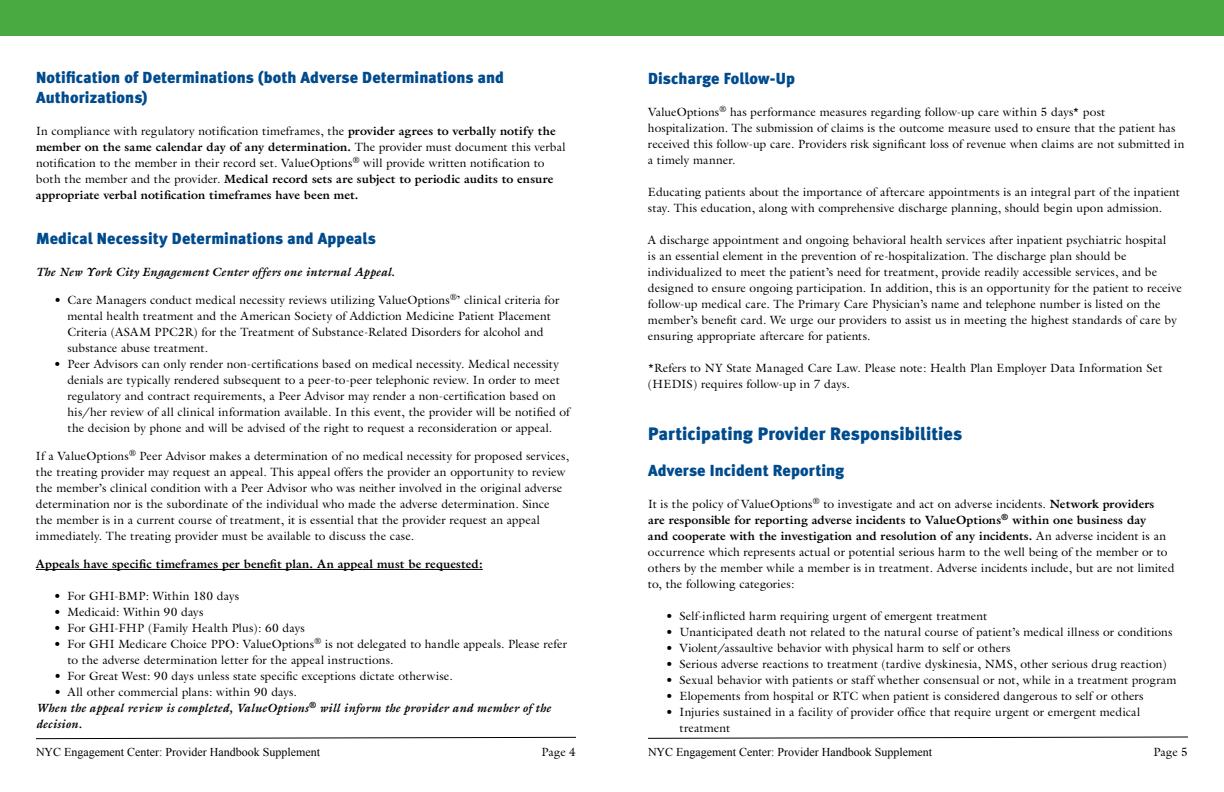
<style>
.page{position:relative;width:1224px;height:792px;background:#fff}
.page>*{position:absolute;margin:0;border:0;box-sizing:border-box;transform-origin:0 0}
.t1{font:900 18px "Meta";letter-spacing:.005em;color:#004b8d}
.t2{font:900 16px/20px "Meta";letter-spacing:.005em;color:#004b8d}
.t3{font:12px/16px "Galliard";letter-spacing:.005em;color:#000}
.t4{font:italic 700 12px/16px "Galliard";letter-spacing:.015em;color:#000}
.t5{font:12px "Times New Roman";color:#000}
.t6{font:700 12px "Galliard";letter-spacing:.015em;color:#000}
.s1{font-weight:700}
.s2{font-weight:400;font-style:normal}
</style>
<div class="page">
<svg style="left:36px;top:736px;width:540px;height:4px"></svg>
<svg style="left:648px;top:736px;width:540px;height:3px"></svg>
<hr style="left:36px;top:569px;width:447px;height:1px;background:#000">
<div style="left:0;top:0;width:1224px;height:36px;background:#49aa42"></div>
<h2 class="t2" style="left:36px;top:68px;width:470px">Notification of Determinations (both Adverse Determinations and<br>Authorizations)</h2>
<p class="t3" style="left:36px;top:123px;width:531px">In compliance with regulatory notification timeframes, the <span class="s1">provider agrees to verbally notify the member on the same calendar day of any determination.</span> The provider must document this verbal notification to the member in their record set. ValueOptions<sup>®</sup> will provide written notification to both the member and the provider. <span class="s1">Medical record sets are subject to periodic audits to ensure appropriate verbal notification timeframes have been met.</span></p>
<h2 class="t2" style="left:36px;top:229px;width:342px">Medical Necessity Determinations and Appeals</h2>
<p class="t4" style="left:36px;top:264px;width:360px">The New York City Engagement Center offers one internal Appeal.</p>
<p class="t3" style="left:67px;top:292px;width:493px;text-indent:-13px">• Care Managers conduct medical necessity reviews utilizing ValueOptions<sup>®</sup>’ clinical criteria for mental health treatment and the American Society of Addiction Medicine Patient Placement Criteria (ASAM PPC2R) for the Treatment of Substance-Related Disorders for alcohol and substance abuse treatment.</p>
<p class="t3" style="left:67px;top:356px;width:504px;text-indent:-14px">• Peer Advisors can only render non-certifications based on medical necessity. Medical necessity denials are typically rendered subsequent to a peer-to-peer telephonic review. In order to meet regulatory and contract requirements, a Peer Advisor may render a non-certification based on his/her review of all clinical information available. In this event, the provider will be notified of the decision by phone and will be advised of the right to request a reconsideration or appeal.</p>
<p class="t3" style="left:36px;top:448px;width:535px">If a ValueOptions<sup>®</sup> Peer Advisor makes a determination of no medical necessity for proposed services, the treating provider may request an appeal. This appeal offers the provider an opportunity to review the member’s clinical condition with a Peer Advisor who was neither involved in the original adverse determination nor is the subordinate of the individual who made the adverse determination. Since the member is in a current course of treatment, it is essential that the provider request an appeal immediately. The treating provider must be available to discuss the case.</p>
<p class="t6" style="left:36px;top:556px;width:448px">Appeals have specific timeframes per benefit plan. An appeal must be requested:</p>
<p class="t3" style="left:54px;top:588px;width:187px">• For GHI-BMP: Within 180 days</p>
<p class="t3" style="left:54px;top:604px;width:151px">• Medicaid: Within 90 days</p>
<p class="t3" style="left:54px;top:620px;width:252px">• For GHI-FHP (Family Health Plus): 60 days</p>
<p class="t3" style="left:68px;top:636px;width:501px;text-indent:-14px">• For GHI Medicare Choice PPO: ValueOptions<sup>®</sup> is not delegated to handle appeals. Please refer to the adverse determination letter for the appeal instructions.</p>
<p class="t3" style="left:54px;top:668px;width:400px">• For Great West: 90 days unless state specific exceptions dictate otherwise.</p>
<p class="t4" style="left:36px;top:684px;width:516px;text-indent:18px"><span class="s2">• All other commercial plans: within 90 days.<br></span>When the appeal review is completed, ValueOptions<sup>®</sup> will inform the provider and member of the decision.</p>
<p class="t3" style="left:541px;top:744px;width:36px">Page 4</p>
<p class="t3" style="left:1153px;top:744px;width:36px">Page 5</p>
<h2 class="t2" style="left:648px;top:68px;width:149px">Discharge Follow-Up</h2>
<p class="t3" style="left:648px;top:103px;width:538px">ValueOptions<sup>®</sup> has performance measures regarding follow-up care within 5 days* post hospitalization. The submission of claims is the outcome measure used to ensure that the patient has received this follow-up care. Providers risk significant loss of revenue when claims are not submitted in a timely manner.</p>
<p class="t3" style="left:648px;top:183px;width:534px">Educating patients about the importance of aftercare appointments is an integral part of the inpatient stay. This education, along with comprehensive discharge planning, should begin upon admission.</p>
<p class="t3" style="left:648px;top:231px;width:536px">A discharge appointment and ongoing behavioral health services after inpatient psychiatric hospital<br>is an essential element in the prevention of re-hospitalization. The discharge plan should be individualized to meet the patient’s need for treatment, provide readily accessible services, and be designed to ensure ongoing participation. In addition, this is an opportunity for the patient to receive follow-up medical care. The Primary Care Physician’s name and telephone number is listed on the member’s benefit card. We urge our providers to assist us in meeting the highest standards of care by ensuring appropriate aftercare for patients.</p>
<p class="t3" style="left:648px;top:359px;width:516px">*Refers to NY State Managed Care Law. Please note: Health Plan Employer Data Information Set (HEDIS) requires follow-up in 7 days.</p>
<h1 class="t1" style="left:648px;top:423px;width:316px">Participating Provider Responsibilities</h1>
<h2 class="t2" style="left:648px;top:460px;width:198px">Adverse Incident Reporting</h2>
<p class="t3" style="left:648px;top:495px;width:528px">It is the policy of ValueOptions<sup>®</sup> to investigate and act on adverse incidents. <span class="s1">Network providers<br>are responsible for reporting adverse incidents to ValueOptions</span><sup>®</sup> <span class="s1">within one business day<br>and cooperate with the investigation and resolution of any incidents.</span> An adverse incident is an occurrence which represents actual or potential serious harm to the well being of the member or to others by the member while a member is in treatment. Adverse incidents include, but are not limited to, the following categories:</p>
<p class="t3" style="left:666px;top:607px;width:323px">• Self-inflicted harm requiring urgent of emergent treatment</p>
<p class="t3" style="left:666px;top:623px;width:508px">• Unanticipated death not related to the natural course of patient’s medical illness or conditions</p>
<p class="t3" style="left:666px;top:639px;width:346px">• Violent/assaultive behavior with physical harm to self or others</p>
<p class="t3" style="left:666px;top:655px;width:502px">• Serious adverse reactions to treatment (tardive dyskinesia, NMS, other serious drug reaction)</p>
<p class="t3" style="left:666px;top:671px;width:512px">• Sexual behavior with patients or staff whether consensual or not, while in a treatment program</p>
<p class="t3" style="left:666px;top:687px;width:479px">• Elopements from hospital or RTC when patient is considered dangerous to self or others</p>
<p class="t3" style="left:679px;top:703px;width:462px;text-indent:-14px">• Injuries sustained in a facility of provider office that require urgent or emergent medical treatment</p>
<p class="t5" style="left:36px;top:744px;width:286px">NYC Engagement Center: Provider Handbook Supplement</p>
<p class="t5" style="left:648px;top:744px;width:286px">NYC Engagement Center: Provider Handbook Supplement</p>
</div>
